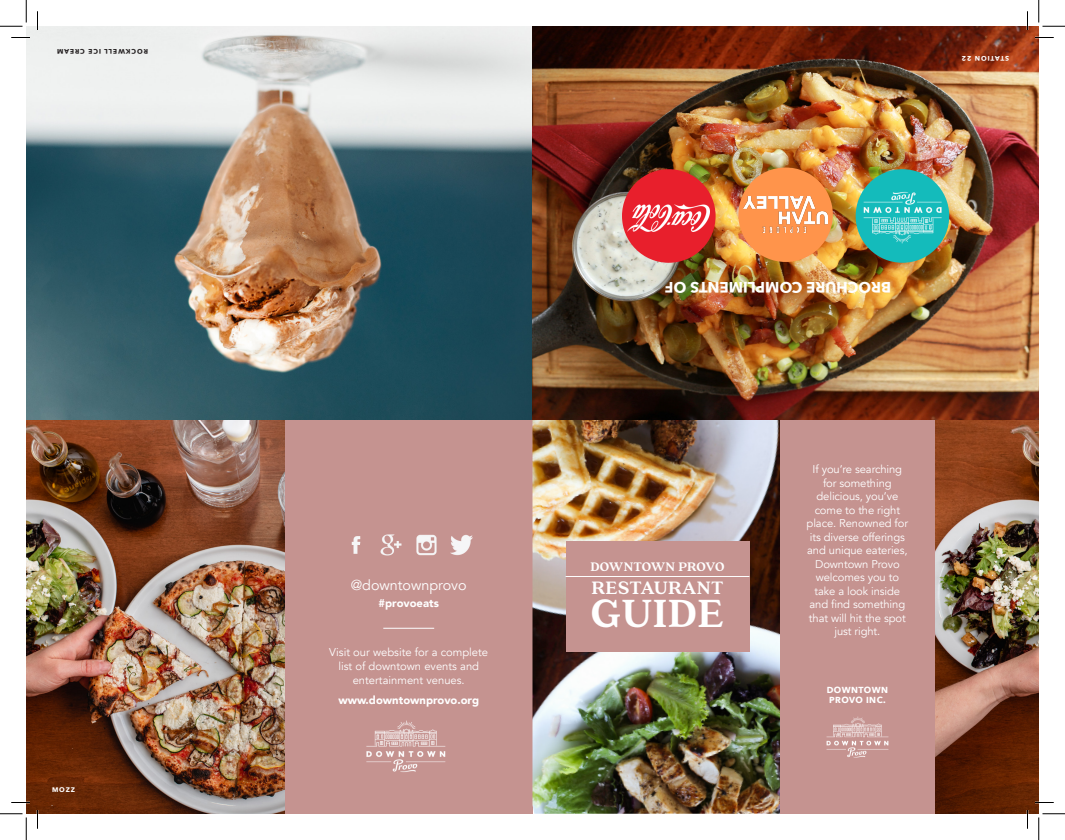
<style>
.page{position:relative;width:1065px;height:840px;background:#fff}
.page>*{position:absolute;margin:0;border:0;box-sizing:border-box;transform-origin:0 0}
.t1{font:900 43.75px "Quincy CF";letter-spacing:.01em;color:#fff}
.t2{font:900 20px "Quincy CF";letter-spacing:.01em;color:#fff}
.t3{font:700 15px "Avenir Next";color:#fff}
.t4{font:14.38px "Avenir";color:#fff}
.t5{font:900 13.75px "Quincy CF";letter-spacing:-.01em;color:#fff}
.t6{font:11.25px/13.5px "Avenir";letter-spacing:-.01em;color:#fff;text-align:center}
.t7{font:900 11.25px "Avenir";color:#fff}
.t8{font:700 8.75px/10px "Avenir Next";letter-spacing:.05em;color:#fff}
.t9{font:700 6.62px "Avenir Next";letter-spacing:.14em;color:#231f20}
.t10{font:700 6.62px "Avenir Next";letter-spacing:.14em;color:#fff}
</style>
<div class="page">
<img style="left:26px;top:26px;width:1013px;height:394px">
<img style="left:26px;top:420px;width:259px;height:394px">
<div style="left:285px;top:420px;width:248px;height:394px;background:#c59390"></div>
<img style="left:351px;top:536px;width:10px;height:18px">
<img style="left:380px;top:534px;width:22px;height:22px">
<img style="left:416px;top:534px;width:21px;height:22px">
<img style="left:450px;top:535px;width:23px;height:21px">
<hr style="left:383px;top:628px;width:51px;height:1px;background:#fff">
<img style="left:366px;top:721px;width:80px;height:51px">
<div style="left:738px;top:168px;width:95px;height:94px;background:#ff944b;border-radius:50%"></div>
<img style="left:743px;top:197px;width:85px;height:35px">
<img style="left:935px;top:420px;width:104px;height:394px">
<div style="left:780px;top:420px;width:155px;height:394px;background:#c59390"></div>
<img style="left:532px;top:420px;width:248px;height:394px">
<div style="left:566px;top:541px;width:183px;height:111px;background:#c59390"></div>
<img style="left:826px;top:716px;width:63px;height:42px">
<hr style="left:566px;top:576px;width:183px;height:1px;background:#fff">
<div style="left:622px;top:169px;width:94px;height:94px;background:#e81f2c;border-radius:50%"></div>
<img style="left:627px;top:204px;width:83px;height:27px">
<div style="left:856px;top:169px;width:93px;height:94px;background:#14bbbb;border-radius:50%"></div>
<img style="left:862px;top:192px;width:81px;height:51px">
<svg style="left:11px;top:37px;width:19px;height:1px"></svg>
<svg style="left:1035px;top:37px;width:19px;height:1px"></svg>
<svg style="left:11px;top:802px;width:19px;height:1px"></svg>
<svg style="left:1035px;top:802px;width:19px;height:1px"></svg>
<svg style="left:37px;top:11px;width:1px;height:19px"></svg>
<svg style="left:37px;top:810px;width:1px;height:19px"></svg>
<svg style="left:1027px;top:11px;width:1px;height:19px"></svg>
<svg style="left:1027px;top:810px;width:1px;height:19px"></svg>
<svg style="left:0;top:0;width:27px;height:27px"></svg>
<svg style="left:0;top:814px;width:27px;height:26px"></svg>
<svg style="left:1039px;top:0;width:26px;height:27px"></svg>
<svg style="left:1039px;top:814px;width:26px;height:26px"></svg>
<p class="t9" style="left:148px;top:57px;width:93px;rotate:-180deg">ROCKWELL ICE CREAM</p>
<p class="t10" style="left:52px;top:784px;width:25px">MOZZ</p>
<p class="t4" style="left:351px;top:576px;width:118px">@downtownprovo</p>
<p class="t7" style="left:379px;top:594px;width:62px">#provoeats</p>
<p class="t6" style="left:329px;top:646px;width:160px">Visit our website for a complete list of downtown events and entertainment venues.</p>
<p class="t7" style="left:338px;top:690px;width:142px">www.downtownprovo.org</p>
<p class="t10" style="left:1009px;top:64px;width:49px;rotate:-180deg">STATION 22</p>
<p class="t3" style="left:891px;top:300px;width:228px;rotate:-180deg">BROCHURE COMPLIMENTS OF</p>
<p class="t5" style="left:591px;top:558px;width:135px">DOWNTOWN PROVO</p>
<p class="t2" style="left:592px;top:576px;width:133px">RESTAURANT</p>
<p class="t1" style="left:591px;top:587px;width:135px">GUIDE</p>
<p class="t6" style="left:807px;top:463px;width:103px">If you’re searching for something delicious, you’ve come to the right place. Renowned for its diverse offerings and unique eateries,<br>Downtown Provo welcomes you to take a look inside and find something that will hit the spot just right.</p>
<p class="t8" style="left:827px;top:685px;width:63px">DOWNTOWN<br>PROVO INC.</p>
</div>
